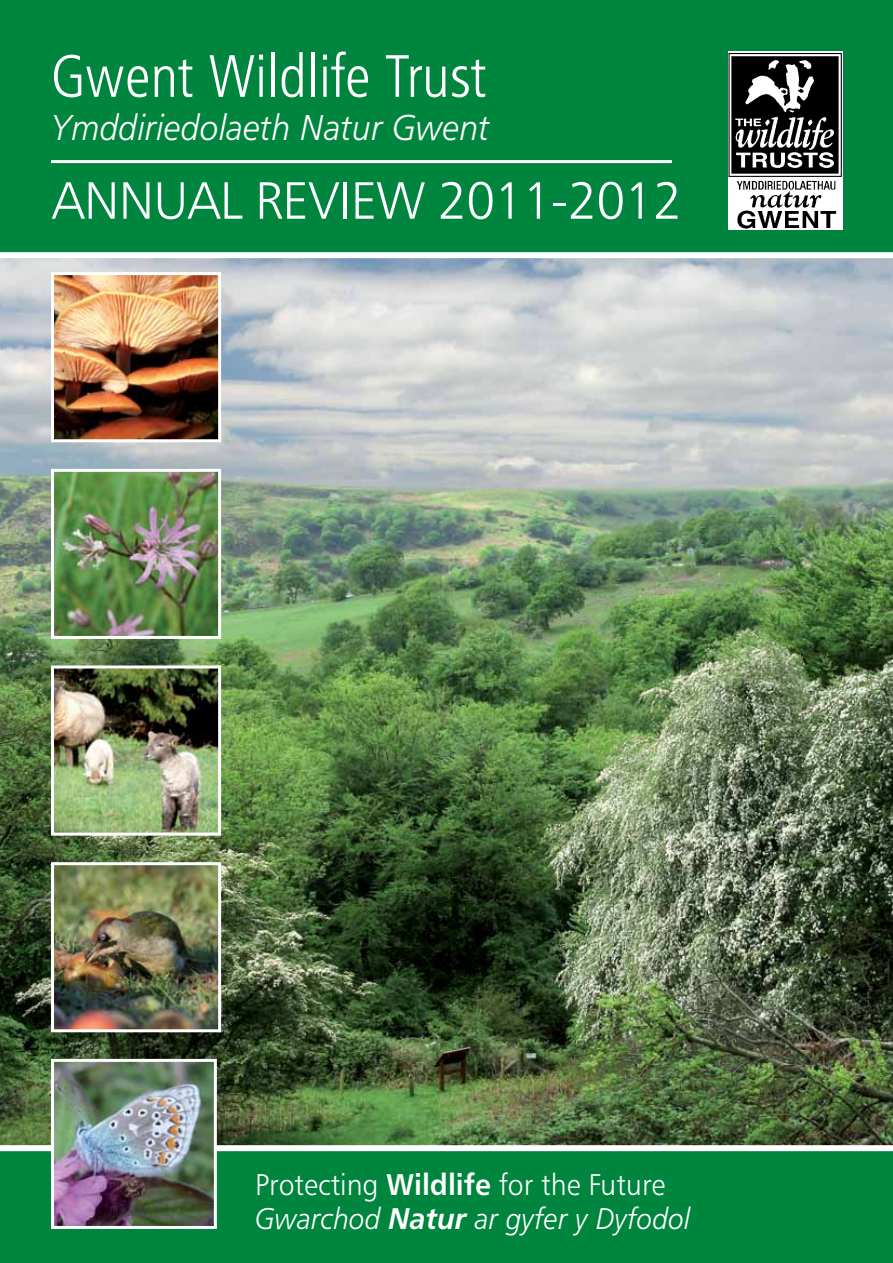
<style>
.page{position:relative;width:893px;height:1263px;background:#fff}
.page>*{position:absolute;margin:0;border:0;box-sizing:border-box;transform-origin:0 0}
.t1{font:60px "Humanist 777 BT Light Condensed B";color:#fff}
.t2{font:52.5px "Humanist 777 BT Light B";letter-spacing:-.02em;color:#fff}
.t3{font:36px "Humanist 777 BT Light Italic B";color:#fff;scale:.95 1}
.t4{font:30px "Humanist 777 BT Light B";color:#fff;scale:.95 1}
.t5{font:30px "Humanist 777 BT Light Italic B";color:#fff;scale:.95 1}
.s1{font-family:"Humanist 777 BT Bold B"}
.s2{font-family:"Humanist 777 BT Bold Italic B"}
</style>
<div class="page">
<img style="left:0;top:258px;width:893px;height:887px">
<div style="left:0;top:0;width:893px;height:255px;background:#00853f"></div>
<img style="left:728px;top:51px;width:114px;height:179px">
<hr style="left:51px;top:160px;width:621px;height:3px;background:#fff">
<div style="left:0;top:252px;width:893px;height:6px;background:#fff"></div>
<div style="left:0;top:1148px;width:893px;height:115px;background:#00853f"></div>
<img style="left:55px;top:866px;width:162px;height:162px">
<div style="left:51px;top:862px;width:170px;height:170px;border:3px solid #fff"></div>
<img style="left:55px;top:669px;width:162px;height:163px">
<div style="left:51px;top:665px;width:170px;height:171px;border:3px solid #fff"></div>
<img style="left:55px;top:473px;width:162px;height:162px">
<div style="left:51px;top:469px;width:170px;height:170px;border:3px solid #fff"></div>
<img style="left:55px;top:276px;width:162px;height:162px">
<div style="left:51px;top:272px;width:170px;height:170px;border:3px solid #fff"></div>
<div style="left:0;top:1145px;width:893px;height:6px;background:#fff"></div>
<img style="left:55px;top:1063px;width:158px;height:162px">
<div style="left:51px;top:1059px;width:166px;height:170px;border:3px solid #fff"></div>
<h1 class="t1" style="left:51px;top:39px;width:437px">Gwent Wildlife Trust</h1>
<p class="t3" style="left:51px;top:105px;width:464px">Ymddiriedolaeth Natur Gwent</p>
<h2 class="t2" style="left:51px;top:168px;width:633px">ANn ual Review 2011-2012</h2>
<p class="t4" style="left:255px;top:1166px;width:433px">Protecting <span class="s1">Wildlife</span> for the Future</p>
<p class="t5" style="left:255px;top:1200px;width:460px">Gwarchod <span class="s2">Natur</span> ar gyfer y Dyfodol</p>
</div>
